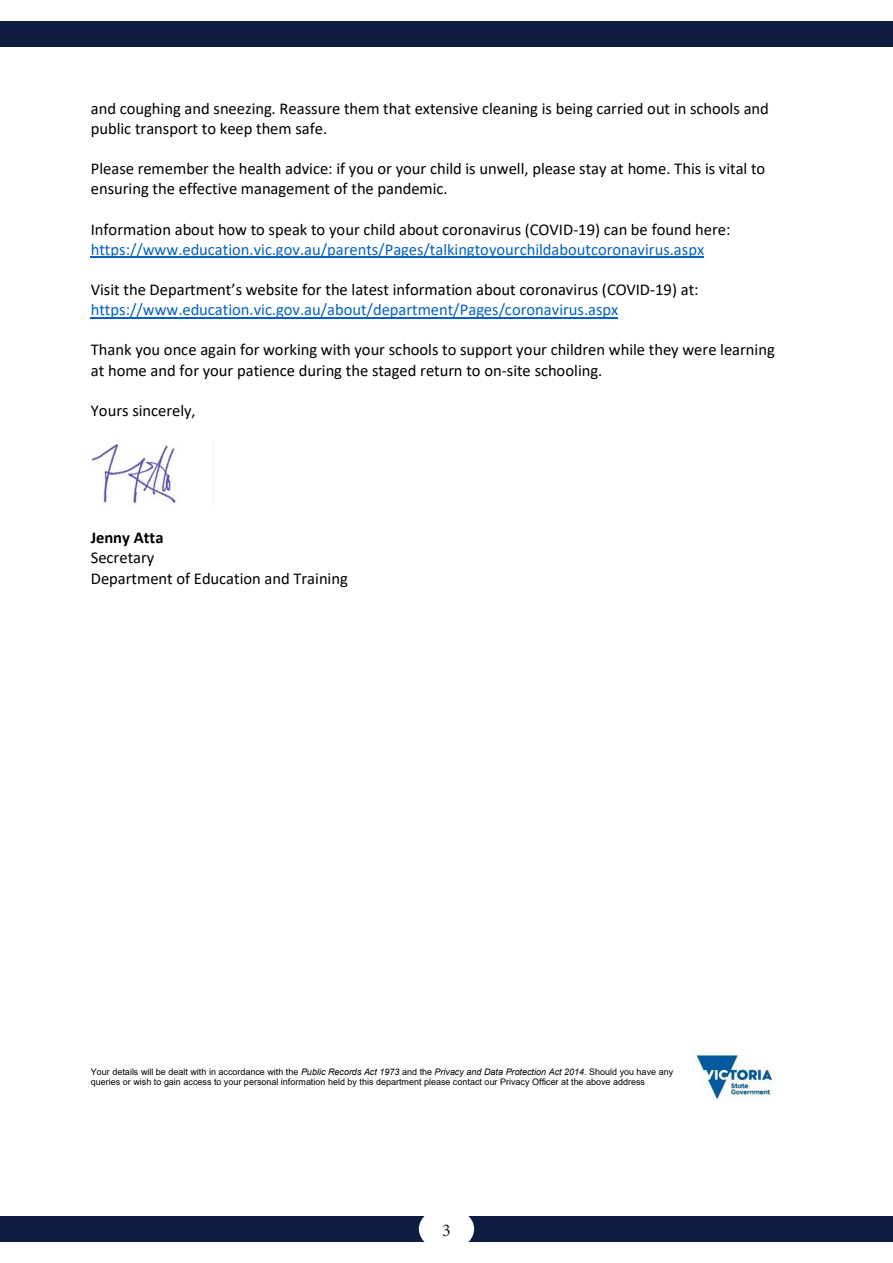
<style>
.page{position:relative;width:893px;height:1263px;background:#fff}
.page>*{position:absolute;margin:0;border:0;box-sizing:border-box;transform-origin:0 0}
.t1{font:18px "Minion Pro";color:#231f20}
.t2{font:16.5px/20.1px "Calibri";color:#000}
.t3{font:16.5px/20.1px "Calibri";color:#0562c1}
.t4{font:9px/10.6px "Arial";color:#000}
.s1{color:#000}
.s2{color:#0562c1}
.s3{font-weight:700}
.s4{font-style:italic}
</style>
<div class="page">
<div style="left:0;top:1216px;width:893px;height:26px;background:#0d1c40"></div>
<div style="left:419px;top:1207px;width:55px;height:43px;background:#fff;border-radius:50%"></div>
<div style="left:0;top:21px;width:893px;height:26px;background:#0d1c40"></div>
<hr style="left:91px;top:257px;width:613px;height:1px;background:#0562c1">
<hr style="left:91px;top:317px;width:527px;height:1px;background:#0562c1">
<img style="left:91px;top:444px;width:86px;height:60px">
<img style="left:693px;top:1052px;width:80px;height:48px">
<p class="t2" style="left:91px;top:98px;width:680px">and coughing and sneezing. Reassure them that extensive cleaning is being carried out in schools and public transport to keep them safe.</p>
<p class="t2" style="left:91px;top:158px;width:676px">Please remember the health advice: if you or your child is unwell, please stay at home. This is vital to ensuring the effective management of the pandemic.</p>
<p class="t3" style="left:91px;top:219px;width:641px"><span class="s1">Information about how to speak to your child about coronavirus (COVID-19) can be found here: </span>https://www.education.vic.gov.au/parents/Pages/talkingtoyourchildaboutcoronavirus.aspx</p>
<p class="t2" style="left:91px;top:279px;width:609px">Visit the Department’s website for the latest information about coronavirus (COVID-19) at: <span class="s2">https://www.education.vic.gov.au/about/department/Pages/coronavirus.aspx</span></p>
<p class="t2" style="left:91px;top:339px;width:685px">Thank you once again for working with your schools to support your children while they were learning at home and for your patience during the staged return to on-site schooling.</p>
<p class="t2" style="left:91px;top:400px;width:106px">Yours sincerely,</p>
<p class="t2" style="left:91px;top:527px;width:259px"><span class="s3">Jenny Atta<br></span>Secretary<br>Department of Education and Training</p>
<p class="t4" style="left:91px;top:1066px;width:584px">Your details will be dealt with in accordance with the <span class="s4">Public Records Act 1973</span> and the <span class="s4">Privacy and Data Protection Act 2014</span>. Should you have any queries or wish to gain access to your personal information held by this department please contact our Privacy Officer at the above address</p>
<p class="t1" style="left:442px;top:1218px;width:10px">3</p>
</div>
